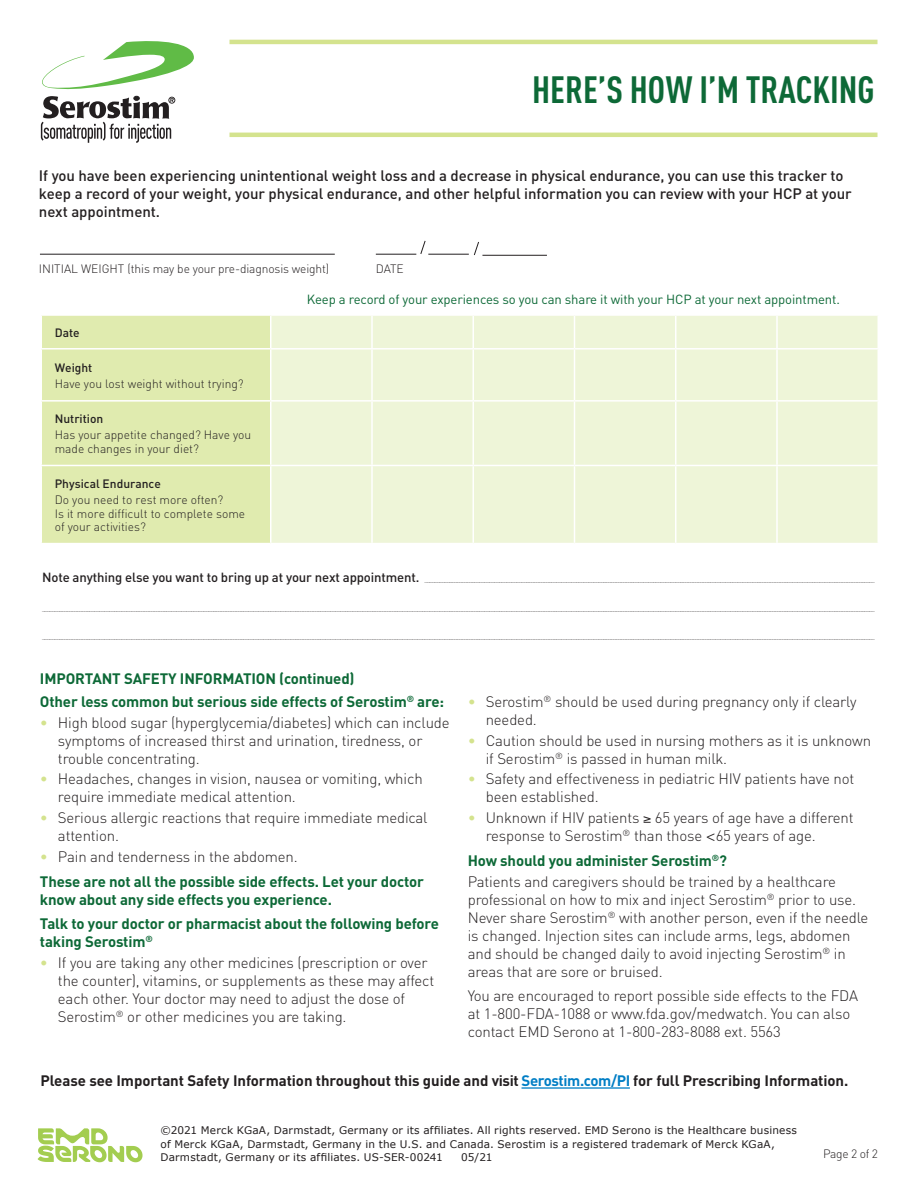
<style>
.page{position:relative;width:918px;height:1188px;background:#fff}
.page>*{position:absolute;margin:0;border:0;box-sizing:border-box;transform-origin:0 0}
.t1{font:700 condensed 37.5px "DINOT";color:#0d6937}
.t2{font:300 15px/18px "DIN";letter-spacing:-.01em;color:#231f20}
.t3{font:700 15px/24.8px "DIN";letter-spacing:-.01em;color:#0d6937}
.t4{font:500 15px/18px "DIN";letter-spacing:-.005em;color:#231f20}
.t5{font:700 15px "DIN";letter-spacing:-.005em;color:#231f20}
.t6{font:13.2px "DIN";letter-spacing:-.01em;color:#0d6937}
.t7{font:300 12px/13.5px "DIN";color:#231f20}
.t8{font:500 12px "DIN";color:#231f20}
.t9{font:10.5px/13.5px "Verdana";letter-spacing:.02em;color:#231f20}
.t10{font:300 6px "DIN";color:#231f20}
.s1{font-weight:500;font-size:13.2px}
.s2{color:#d4e38e}
.s3{font-weight:300;color:#d4e38e}
.s4{font-weight:300;color:#231f20}
.s5{font-family:"Helvetica"}
.s6{font-weight:700;color:#0d6937}
.s7{color:#007ec5}
</style>
<div class="page">
<hr style="left:40px;top:254px;width:295px;height:1px;background:#231f20">
<hr style="left:376px;top:254px;width:40px;height:1px;background:#231f20">
<hr style="left:428px;top:254px;width:41px;height:1px;background:#231f20">
<hr style="left:482px;top:255px;width:65px;height:1px;background:#231f20">
<svg style="left:420px;top:240px;width:6px;height:14px"></svg>
<svg style="left:474px;top:242px;width:5px;height:13px"></svg>
<div style="left:42px;top:316px;width:228px;height:227px;background:#e0ebaf"></div>
<div style="left:272px;top:316px;width:606px;height:227px;background:#eef5d8"></div>
<hr style="left:371px;top:316px;width:2px;height:32px;background:#fff">
<hr style="left:472px;top:316px;width:2px;height:32px;background:#fff">
<hr style="left:574px;top:316px;width:1px;height:32px;background:#fff">
<hr style="left:675px;top:316px;width:1px;height:32px;background:#fff">
<hr style="left:776px;top:316px;width:2px;height:32px;background:#fff">
<hr style="left:40px;top:348px;width:231px;height:2px;background:#fff">
<hr style="left:271px;top:348px;width:101px;height:2px;background:#fff">
<hr style="left:372px;top:348px;width:101px;height:2px;background:#fff">
<hr style="left:371px;top:350px;width:2px;height:50px;background:#fff">
<hr style="left:473px;top:348px;width:101px;height:2px;background:#fff">
<hr style="left:472px;top:350px;width:2px;height:50px;background:#fff">
<hr style="left:574px;top:348px;width:102px;height:2px;background:#fff">
<hr style="left:574px;top:350px;width:1px;height:50px;background:#fff">
<hr style="left:676px;top:348px;width:101px;height:2px;background:#fff">
<hr style="left:675px;top:350px;width:1px;height:50px;background:#fff">
<hr style="left:777px;top:348px;width:102px;height:2px;background:#fff">
<hr style="left:776px;top:350px;width:2px;height:50px;background:#fff">
<hr style="left:40px;top:400px;width:231px;height:2px;background:#fff">
<hr style="left:271px;top:400px;width:101px;height:2px;background:#fff">
<hr style="left:372px;top:400px;width:101px;height:2px;background:#fff">
<hr style="left:371px;top:402px;width:2px;height:63px;background:#fff">
<hr style="left:473px;top:400px;width:101px;height:2px;background:#fff">
<hr style="left:472px;top:402px;width:2px;height:63px;background:#fff">
<hr style="left:574px;top:400px;width:102px;height:2px;background:#fff">
<hr style="left:574px;top:402px;width:1px;height:63px;background:#fff">
<hr style="left:676px;top:400px;width:101px;height:2px;background:#fff">
<hr style="left:675px;top:402px;width:1px;height:63px;background:#fff">
<hr style="left:777px;top:400px;width:102px;height:2px;background:#fff">
<hr style="left:776px;top:402px;width:2px;height:63px;background:#fff">
<hr style="left:40px;top:465px;width:231px;height:1px;background:#fff">
<hr style="left:271px;top:465px;width:101px;height:1px;background:#fff">
<hr style="left:372px;top:465px;width:101px;height:1px;background:#fff">
<hr style="left:371px;top:466px;width:2px;height:77px;background:#fff">
<hr style="left:473px;top:465px;width:101px;height:1px;background:#fff">
<hr style="left:472px;top:466px;width:2px;height:77px;background:#fff">
<hr style="left:574px;top:465px;width:102px;height:1px;background:#fff">
<hr style="left:574px;top:466px;width:1px;height:77px;background:#fff">
<hr style="left:676px;top:465px;width:101px;height:1px;background:#fff">
<hr style="left:675px;top:466px;width:1px;height:77px;background:#fff">
<hr style="left:777px;top:465px;width:102px;height:1px;background:#fff">
<hr style="left:776px;top:466px;width:2px;height:77px;background:#fff">
<hr style="left:522px;top:1087px;width:108px;height:2px;background:#007ec5">
<svg style="left:38px;top:1128px;width:105px;height:34px"></svg>
<svg style="left:42px;top:41px;width:152px;height:49px"></svg>
<svg style="left:41px;top:96px;width:134px;height:47px"></svg>
<hr style="left:230px;top:133px;width:648px;height:4px;background:#d4e38e">
<hr style="left:230px;top:40px;width:648px;height:4px;background:#d4e38e">
<h1 class="t1" style="left:532px;top:67px;width:344px">HERE’S HOW I’M TRACKING</h1>
<p class="t4" style="left:39px;top:166px;width:814px">If you have been experiencing unintentional weight loss and a decrease in physical endurance, you can use this tracker to keep a record of your weight, your physical endurance, and other helpful information you can review with your HCP at your next appointment.</p>
<p class="t7" style="left:39px;top:262px;width:10px">Initia</p>
<p class="t7" style="left:71px;top:262px;width:260px">l Wei ght (this may be your pre-diagnosis weight)</p>
<p class="t7" style="left:376px;top:262px;width:16px">Date</p>
<p class="t6" style="left:307px;top:291px;width:535px">Keep a record of your experiences so you can share it with your HCP at your next appointment.</p>
<p class="t8" style="left:55px;top:325px;width:26px">Date</p>
<p class="t8" style="left:55px;top:360px;width:39px">Weight</p>
<p class="t7" style="left:55px;top:377px;width:190px">Have you lost weight without trying?</p>
<p class="t8" style="left:55px;top:411px;width:50px">Nutrition</p>
<p class="t7" style="left:55px;top:428px;width:198px">Has your appetite changed? Have you made changes in your diet?</p>
<p class="t8" style="left:55px;top:476px;width:108px">Physical Endurance</p>
<p class="t7" style="left:55px;top:493px;width:192px">Do you need to rest more often?<br>Is it more difficult to complete some of your activities?</p>
<p class="t10" style="left:42px;top:576px;width:834px"><span class="s1">Note anything else you want to bring up at your next appointment.</span> _____________________________________________________________________________________________________________________________________________________________________________________</p>
<p class="t10" style="left:42px;top:605px;width:834px">_______________________________________________________________________________________________________________________________________________________________________________________________________________________________________________________________________________________________________________________________________________</p>
<p class="t10" style="left:42px;top:633px;width:834px">_______________________________________________________________________________________________________________________________________________________________________________________________________________________________________________________________________________________________________________________________________________</p>
<p class="t3" style="left:40px;top:666px;width:406px;line-height:23.4px">IMPORTANT SAFETY INFORMATION (continued)<br>Other less common but serious side effects of Serostim<sup>®</sup> are:</p>
<p class="t2" style="left:58px;top:713px;width:393px;text-indent:-18px"><span class="s2">•</span> High blood sugar (hyperglycemia/diabetes) which can include symptoms of increased thirst and urination, tiredness, or trouble concentrating.</p>
<p class="t2" style="left:58px;top:770px;width:366px;text-indent:-18px"><span class="s2">•</span> Headaches, changes in vision, nausea or vomiting, which require immediate medical attention.</p>
<p class="t2" style="left:58px;top:809px;width:371px;text-indent:-18px"><span class="s2">•</span> Serious allergic reactions that require immediate medical attention.</p>
<p class="t3" style="left:40px;top:843px;width:386px"><span class="s3">•</span> <span class="s4">Pain and tenderness in the abdomen.<br></span>These are not all the possible side effects. Let your doctor</p>
<p class="t3" style="left:40px;top:886px;width:400px">know about any side effects you experience.<br>Talk to your doctor or pharmacist about the following before</p>
<p class="t3" style="left:40px;top:929px;width:114px">taking Serostim<sup>®</sup></p>
<p class="t2" style="left:58px;top:954px;width:378px;text-indent:-18px"><span class="s2">•</span> If you are taking any other medicines (prescription or over the counter), vitamins, or supplements as these may affect each other. Your doctor may need to adjust the dose of Serostim<sup>®</sup> or other medicines you are taking.</p>
<p class="t2" style="left:486px;top:693px;width:372px;text-indent:-18px"><span class="s2">•</span> Serostim<sup>®</sup> should be used during pregnancy only if clearly needed.</p>
<p class="t2" style="left:486px;top:731px;width:387px;text-indent:-18px"><span class="s2">•</span> Caution should be used in nursing mothers as it is unknown if Serostim<sup>®</sup> is passed in human milk.</p>
<p class="t2" style="left:486px;top:770px;width:370px;text-indent:-18px"><span class="s2">•</span> Safety and effectiveness in pediatric HIV patients have not been established.</p>
<p class="t2" style="left:486px;top:809px;width:369px;text-indent:-18px"><span class="s2">•</span> Unknown if HIV patients ≥ 65 years of age have a different response to Serostim<sup>®</sup> than those <span class="s5">&lt;</span>65 years of age.</p>
<p class="t2" style="left:468px;top:850px;width:370px;line-height:20.7px"><span class="s6">How should you administer Serostim</span><sup>®</sup><span class="s6">?<br></span>Patients and caregivers should be trained by a healthcare</p>
<p class="t2" style="left:468px;top:890px;width:402px">professional on how to mix and inject Serostim<sup>®</sup> prior to use.<br>Never share Serostim<sup>®</sup> with another person, even if the needle is changed. Injection sites can include arms, legs, abdomen and should be changed daily to avoid injecting Serostim<sup>®</sup> in areas that are sore or bruised.</p>
<p class="t2" style="left:468px;top:987px;width:392px">You are encouraged to report possible side effects to the FDA at 1-800-FDA-1088 or www.fda.gov/medwatch. You can also contact EMD Serono at 1-800-283-8088 ext. 5563</p>
<p class="t5" style="left:40px;top:1071px;width:809px">Please see Important Safety Information throughout this guide and visit <span class="s7">Serostim.com/PI</span> for full Prescribing Information.</p>
<p class="t9" style="left:160px;top:1123px;width:638px">©2021 Merck KGaA, Darmstadt, Germany or its affiliates. All rights reserved. EMD Serono is the Healthcare business of Merck KGaA, Darmstadt, Germany in the U.S. and Canada. Serostim is a registered trademark of Merck KGaA,<br>Darmstadt, Germany or its affiliates. US-SER-00241</p>
<p class="t7" style="left:823px;top:1147px;width:56px">Page 2 of 2</p>
<p class="t9" style="left:461px;top:1150px;width:33px">05/21</p>
</div>
